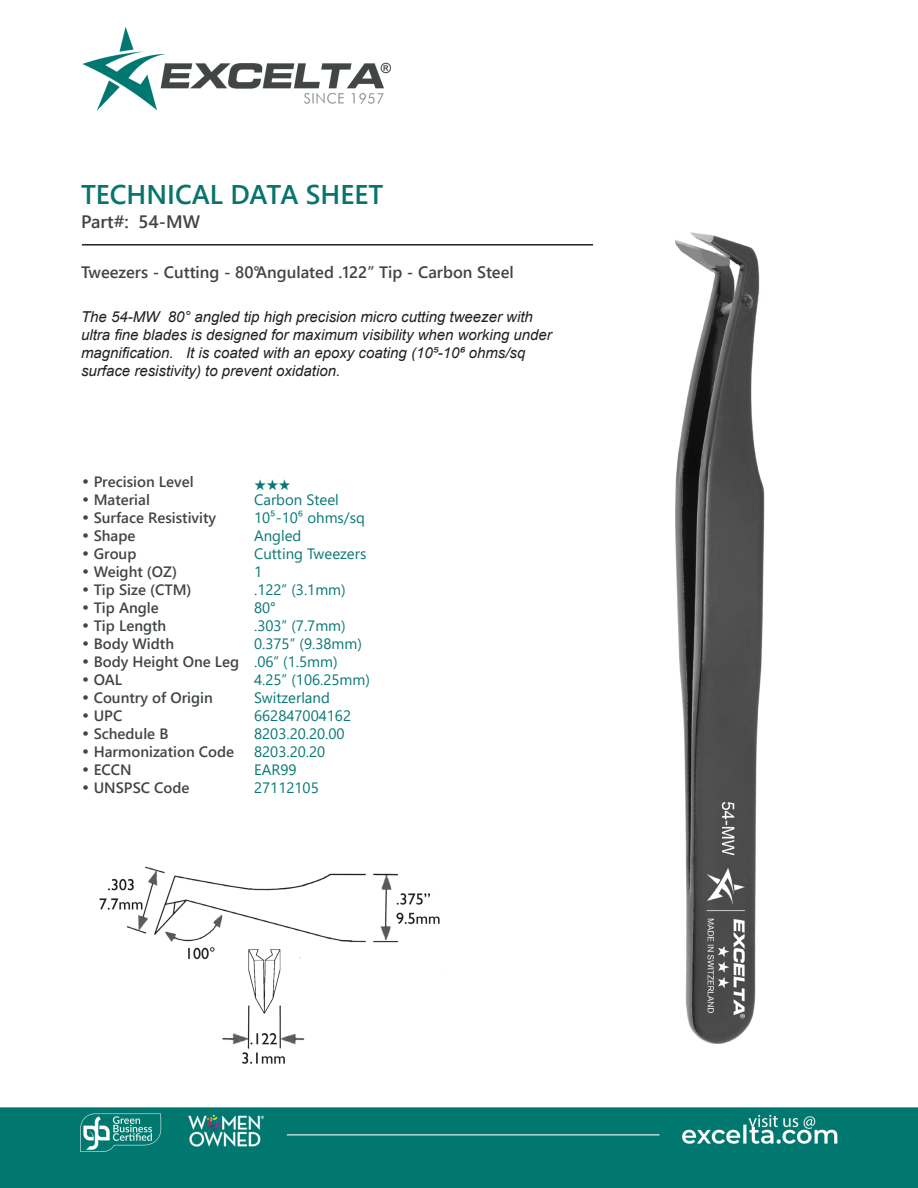
<style>
.page{position:relative;width:918px;height:1188px;background:#fff}
.page>*{position:absolute;margin:0;border:0;box-sizing:border-box;transform-origin:0 0}
.t1{font:700 27px "Yu Gothic UI";color:#08746d}
.t2{font:700 18px "Yu Gothic UI";color:#414546}
.t3{font:700 16.5px "Yu Gothic UI";color:#414546}
.t4{font:italic 15px/18px "Arial";color:#231f20}
.CT_s_CTM{font:700 15px "Yu Gothic UI";color:#414546}
.CT_s_CTM-2{font:15px "Yu Gothic UI";color:#077874}
.CT_s_CTM-3{font:15px "Zapf Ding Bats";color:#077874}
.s1{font-family:"Century Gothic";font-weight:400}
</style>
<div class="page">
<img style="left:0;top:27px;width:918px;height:1161px">
<img style="left:676px;top:232px;width:88px;height:812px">
<img style="left:100px;top:841px;width:342px;height:225px">
<hr style="left:82px;top:244px;width:511px;height:2px;background:#231f20">
<p class="t1" style="left:81px;top:178px;width:304px">TECHNICAL DATA SHEET</p>
<p class="t2" style="left:81px;top:212px;width:121px">Part#: 54-MW</p>
<p class="t3" style="left:81px;top:262px;width:434px">Tweezers - Cutting - 80°Angulated .122” Tip - Carbon Steel</p>
<p class="t4" style="left:81px;top:308px;width:472px">The 54-MW 80° angled tip high precision micro cutting tweezer with ultra fine blades is designed for maximum visibility when working under magnification. It is coated with an epoxy coating (10⁵-10⁶ ohms/sq surface resistivity) to prevent oxidation.</p>
<p class="CT_s_CTM" style="left:81px;top:473px;width:114px"><span class="s1">•</span> Precision Level</p>
<p class="CT_s_CTM-3" style="left:254px;top:476px;width:38px">★★★</p>
<p class="CT_s_CTM" style="left:81px;top:491px;width:70px"><span class="s1">•</span> Material</p>
<p class="CT_s_CTM-2" style="left:254px;top:485px;width:86px">Carbon Steel</p>
<p class="CT_s_CTM" style="left:81px;top:509px;width:137px"><span class="s1">•</span> Surface Resistivity</p>
<p class="CT_s_CTM-2" style="left:254px;top:503px;width:112px">10⁵-10⁶ ohms/sq</p>
<p class="CT_s_CTM" style="left:81px;top:527px;width:56px"><span class="s1">•</span> Shape</p>
<p class="CT_s_CTM-2" style="left:254px;top:521px;width:49px">Angled</p>
<p class="CT_s_CTM" style="left:81px;top:545px;width:57px"><span class="s1">•</span> Group</p>
<p class="CT_s_CTM-2" style="left:254px;top:539px;width:114px">Cutting Tweezers</p>
<p class="CT_s_CTM" style="left:81px;top:563px;width:98px"><span class="s1">•</span> Weight (OZ)</p>
<p class="CT_s_CTM-2" style="left:254px;top:557px;width:10px">1</p>
<p class="CT_s_CTM" style="left:81px;top:581px;width:112px"><span class="s1">•</span> Tip Size (CTM)</p>
<p class="CT_s_CTM-2" style="left:254px;top:575px;width:93px">.122” (3.1mm)</p>
<p class="CT_s_CTM" style="left:81px;top:599px;width:79px"><span class="s1">•</span> Tip Angle</p>
<p class="CT_s_CTM-2" style="left:254px;top:593px;width:23px">80°</p>
<p class="CT_s_CTM" style="left:81px;top:617px;width:87px"><span class="s1">•</span> Tip Length</p>
<p class="CT_s_CTM-2" style="left:254px;top:611px;width:93px">.303” (7.7mm)</p>
<p class="CT_s_CTM" style="left:81px;top:635px;width:95px"><span class="s1">•</span> Body Width</p>
<p class="CT_s_CTM-2" style="left:254px;top:629px;width:109px">0.375” (9.38mm)</p>
<p class="CT_s_CTM" style="left:81px;top:653px;width:160px"><span class="s1">•</span> Body Height One Leg</p>
<p class="CT_s_CTM-2" style="left:254px;top:647px;width:85px">.06” (1.5mm)</p>
<p class="CT_s_CTM" style="left:81px;top:671px;width:43px"><span class="s1">•</span> OAL</p>
<p class="CT_s_CTM-2" style="left:254px;top:665px;width:117px">4.25” (106.25mm)</p>
<p class="CT_s_CTM" style="left:81px;top:689px;width:133px"><span class="s1">•</span> Country of Origin</p>
<p class="CT_s_CTM-2" style="left:254px;top:683px;width:77px">Switzerland</p>
<p class="CT_s_CTM" style="left:81px;top:707px;width:43px"><span class="s1">•</span> UPC</p>
<p class="CT_s_CTM-2" style="left:254px;top:701px;width:99px">662847004162</p>
<p class="CT_s_CTM" style="left:81px;top:725px;width:89px"><span class="s1">•</span> Schedule B</p>
<p class="CT_s_CTM-2" style="left:254px;top:719px;width:92px">8203.20.20.00</p>
<p class="CT_s_CTM" style="left:81px;top:743px;width:155px"><span class="s1">•</span> Harmonization Code</p>
<p class="CT_s_CTM-2" style="left:254px;top:737px;width:73px">8203.20.20</p>
<p class="CT_s_CTM" style="left:81px;top:761px;width:52px"><span class="s1">•</span> ECCN</p>
<p class="CT_s_CTM-2" style="left:254px;top:755px;width:44px">EAR99</p>
<p class="CT_s_CTM" style="left:81px;top:779px;width:110px"><span class="s1">•</span> UNSPSC Code</p>
<p class="CT_s_CTM-2" style="left:254px;top:773px;width:66px">27112105</p>
</div>
